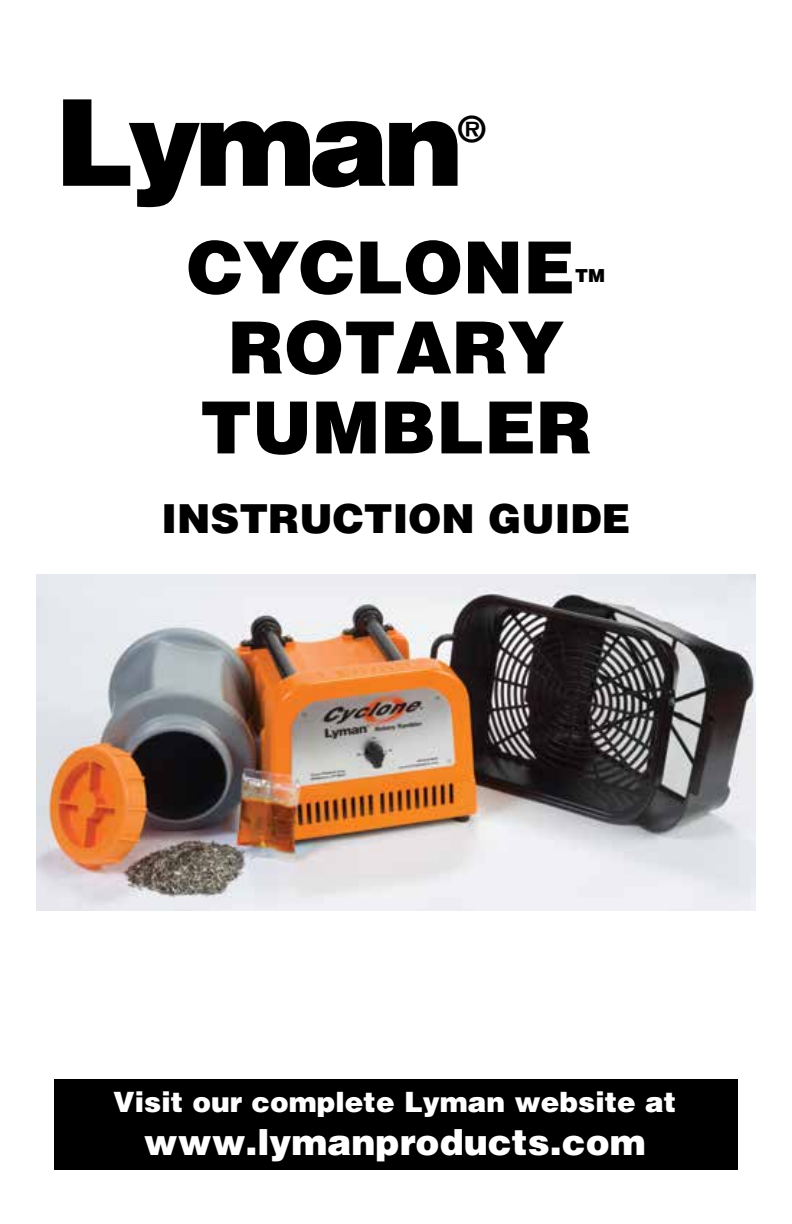
<style>
.page{position:relative;width:792px;height:1224px;background:#fff}
.page>*{position:absolute;margin:0;border:0;box-sizing:border-box;transform-origin:0 0}
.t1{font:900 120px "Helvetica";letter-spacing:-.05em;color:#000}
.t2{font:900 72px/80px "Helvetica";color:#000;text-align:center}
.t3{font:900 40px "Helvetica";color:#000}
.t4{font:900 36px "Helvetica";color:#fff}
.t5{font:900 36px "Helvetica";color:#000}
.t6{font:900 28px "Helvetica";color:#fff}
.t7{font:900 18px "Helvetica";color:#000}
</style>
<div class="page">
<div style="left:54px;top:1079px;width:684px;height:91px;background:#000"></div>
<img style="left:36px;top:575px;width:720px;height:335px">
<h1 class="t1" style="left:54px;top:64px;width:411px">Lyman</h1>
<p class="t5" style="left:457px;top:106px;width:30px">R</p>
<h2 class="t2" style="left:187px;top:225px;width:390px">CYCLONE</h2>
<p class="t7" style="left:575px;top:263px;width:31px">TM</p>
<h2 class="t2" style="left:200px;top:305px;width:393px">ROTARY<br>TUMBLER</h2>
<h3 class="t3" style="left:162px;top:493px;width:470px">INSTRUCTION GUIDE</h3>
<p class="t6" style="left:113px;top:1083px;width:565px">Visit our complete Lyman website at</p>
<p class="t4" style="left:144px;top:1119px;width:503px">www.lymanproducts.com</p>
</div>
